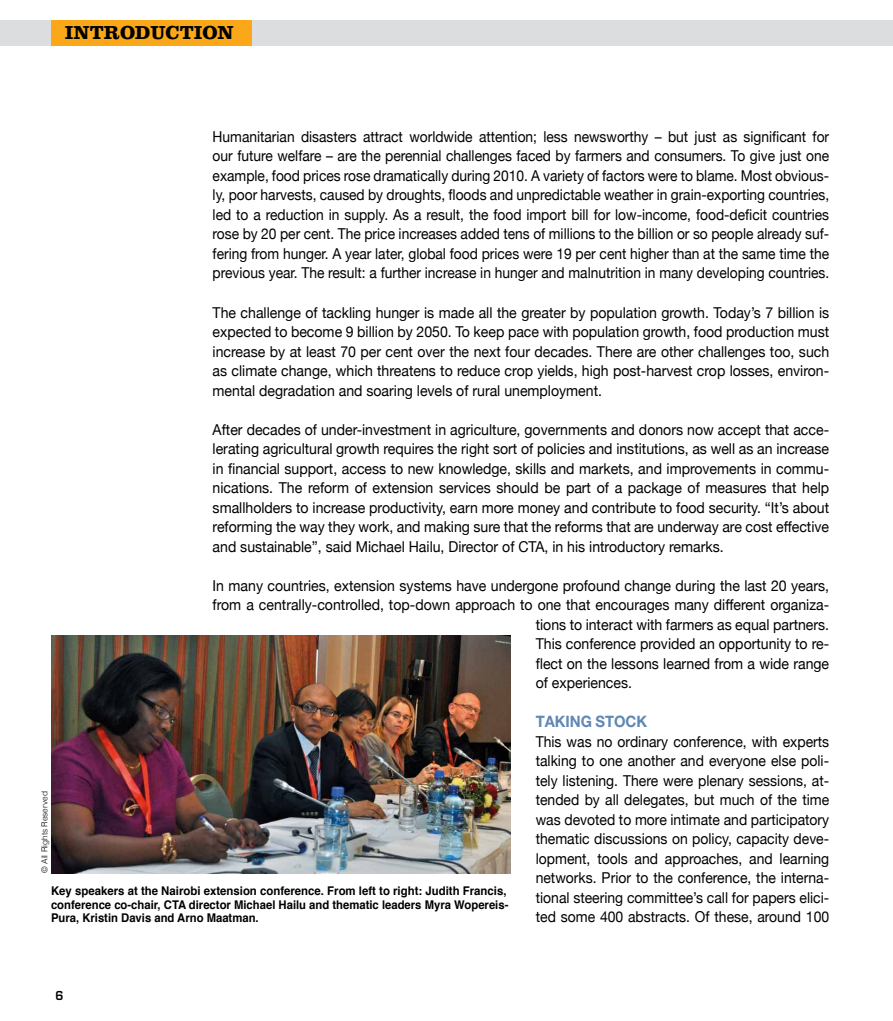
<style>
.page{position:relative;width:893px;height:1021px;background:#fff}
.page>*{position:absolute;margin:0;border:0;box-sizing:border-box;transform-origin:0 0}
.t1{font:700 19.5px "Clarendon";color:#000}
.t2{font:700 15.75px "Helvetica Neue";color:#5f88b4;scale:.94 1}
.t3{font:15px/19.5px "Helvetica Neue";color:#000;text-align:justify;scale:.94 1}
.t4{font:15px/19.5px "Helvetica Neue";color:#000;text-align:justify;scale:.92 1}
.t5{font:15px/19.5px "Helvetica Neue";color:#000;text-align:justify;scale:.93 1}
.t6{font:700 12px/13.5px "Helvetica";color:#000;scale:.95 1}
.t7{font:600 12px "Eurostile";color:#000;scale:.95 1}
.t8{font:300 8.25px "Helvetica";color:#000}
</style>
<div class="page">
<div style="left:0;top:20px;width:893px;height:25px;background:#dcddde"></div>
<div style="left:51px;top:20px;width:201px;height:25px;background:#faa81a"></div>
<img style="left:51px;top:635px;width:459px;height:238px">
<h1 class="t1" style="left:65px;top:21px;width:170px">INTRODUCTION</h1>
<p class="t4" style="left:213px;top:126px;width:672px">Humanitarian disasters attract worldwide attention; less newsworthy – but just as significant for our future welfare – are the perennial challenges faced by farmers and consumers. To give just one example, food prices rose dramatically during 2010. A variety of factors were to blame. Most obvious&shy;ly, poor harvests, caused by droughts, floods and unpredictable weather in grain-exporting countries, led to a reduction in supply. As a result, the food import bill for low-income, food-deficit countries rose by 20 per cent. The price increases added tens of millions to the billion or so people already suf&shy;fering from hunger. A year later, global food prices were 19 per cent higher than at the same time the previous year. The result: a further increase in hunger and malnutrition in many developing countries.</p>
<p class="t3" style="left:213px;top:301px;width:657px">The challenge of tackling hunger is made all the greater by population growth. Today’s 7 billion is expected to become 9 billion by 2050. To keep pace with population growth, food production must increase by at least 70 per cent over the next four decades. There are other challenges too, such as climate change, which threatens to reduce crop yields, high post-harvest crop losses, environ&shy;mental degradation and soaring levels of rural unemployment.</p>
<p class="t3" style="left:213px;top:418px;width:657px">After decades of under-investment in agriculture, governments and donors now accept that acce&shy;lerating agricultural growth requires the right sort of policies and institutions, as well as an increase in financial support, access to new knowledge, skills and markets, and improvements in commu&shy;nications. The reform of extension services should be part of a package of measures that help smallholders to increase productivity, earn more money and contribute to food security. “It’s about reforming the way they work, and making sure that the reforms that are underway are cost effective and sustainable”, said Michael Hailu, Director of CTA, in his introductory remarks.</p>
<p class="t3" style="left:213px;top:574px;width:657px">In many countries, extension systems have undergone profound change during the last 20 years,</p>
<p class="t3" style="left:213px;top:594px;width:657px">from a centrally-controlled, top-down approach to one that encourages many different organiza-</p>
<p class="t3" style="left:536px;top:613px;width:314px">tions to interact with farmers as equal partners.</p>
<p class="t3" style="left:536px;top:633px;width:314px">This conference provided an opportunity to re-</p>
<p class="t3" style="left:536px;top:652px;width:314px">flect on the lessons learned from a wide range</p>
<p class="t3" style="left:536px;top:672px;width:104px">of experiences.</p>
<p class="t2" style="left:536px;top:711px;width:120px">TAKING STOCK</p>
<p class="t5" style="left:536px;top:730px;width:317px">This was no ordinary conference, with experts talking to one another and everyone else poli&shy;tely listening. There were plenary sessions, at&shy;tended by all delegates, but much of the time was devoted to more intimate and participatory thematic discussions on policy, capacity deve&shy;lopment, tools and approaches, and learning networks. Prior to the conference, the interna&shy;tional steering committee’s call for papers elici&shy;ted some 400 abstracts. Of these, around 100</p>
<p class="t8" style="left:38px;top:872px;width:83px;rotate:-90deg">© All Rights Reserved</p>
<p class="t6" style="left:51px;top:884px;width:483px">Key speakers at the Nairobi extension conference. From left to right: Judith Francis, conference co-chair, CTA director Michael Hailu and thematic leaders Myra Wopereis-<br>Pura, Kristin Davis and Arno Maatman.</p>
<p class="t7" style="left:56px;top:987px;width:10px">6</p>
</div>
